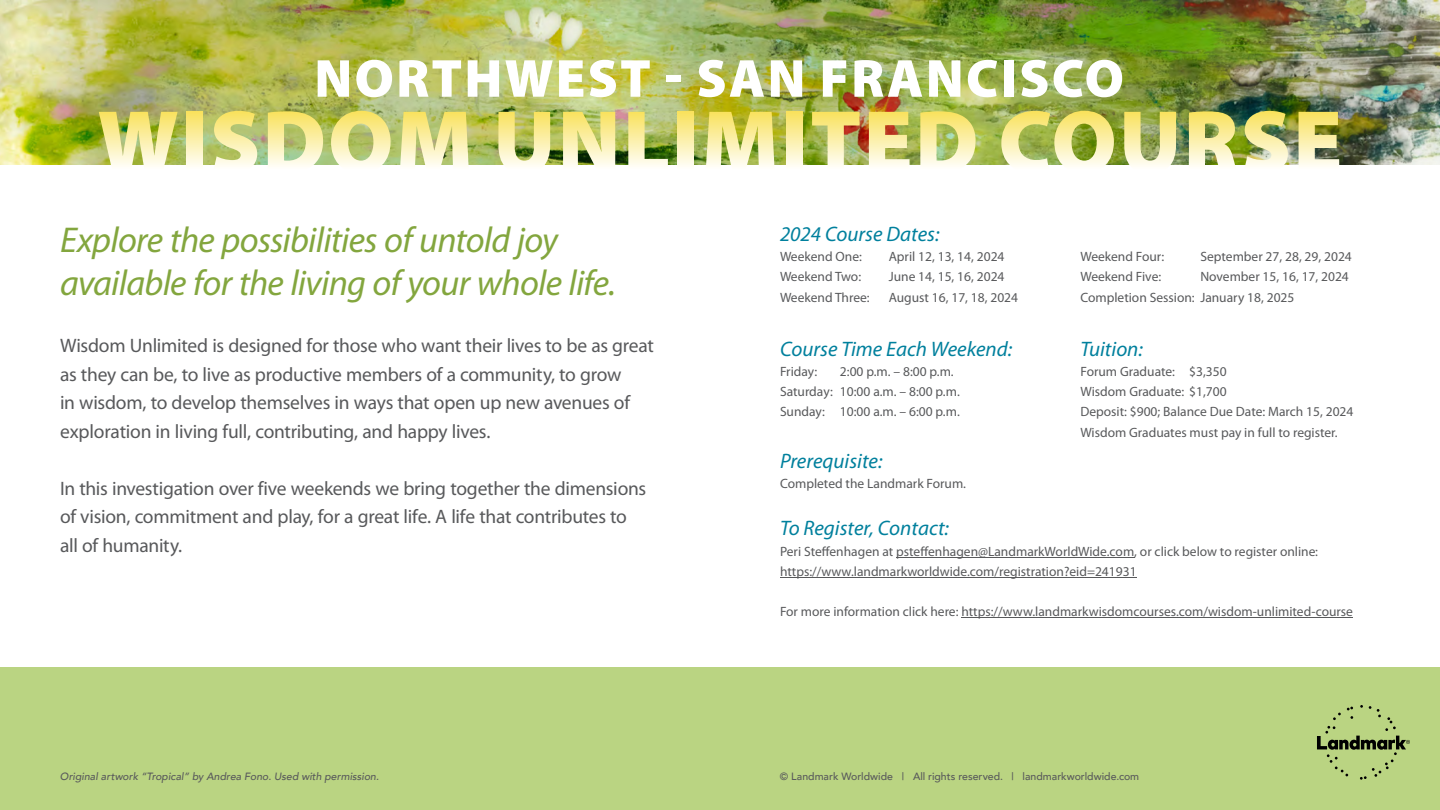
<style>
.page{position:relative;width:1440px;height:810px;background:#fff}
.page>*{position:absolute;margin:0;border:0;box-sizing:border-box;transform-origin:0 0}
.t1{font:900 54px "Myriad Pro";letter-spacing:.04em;color:#fff}
.t2{font:italic 36px/43.2px "Myriad Pro";letter-spacing:-.02em;color:#83a63e}
.t3{font:italic 21px "Myriad Pro";color:#00809d}
.t4{font:19.5px/28.5px "Myriad Pro";letter-spacing:-.015em;color:#58595b}
.t5{font:13.5px/20.2px "Myriad Pro";color:#58595b}
.t6{font:500 10.5px "Avenir";color:#58595b}
.t7{font:italic 500 10.5px "Avenir";color:#58595b}
</style>
<div class="page">
<div style="left:0;top:668px;width:1440px;height:142px;background:#bad482"></div>
<img style="left:0;top:0;width:1440px;height:165px">
<hr style="left:896px;top:557px;width:238px;height:1px;background:#58595b">
<hr style="left:780px;top:577px;width:357px;height:1px;background:#58595b">
<hr style="left:961px;top:617px;width:392px;height:1px;background:#58595b">
<svg style="left:99px;top:112px;width:79px;height:54px;background:#dbd987"></svg>
<div style="left:186px;top:112px;width:17px;height:60px;background:linear-gradient(to bottom,#f9e25e,#fff)"></div>
<svg style="left:214px;top:111px;width:43px;height:55px;background:#e0dd91"></svg>
<svg style="left:268px;top:111px;width:55px;height:55px;background:#e0df94"></svg>
<svg style="left:331px;top:111px;width:60px;height:55px;background:#dcdc90"></svg>
<svg style="left:400px;top:112px;width:69px;height:54px;background:#e7e299"></svg>
<svg style="left:498px;top:145px;width:52px;height:21px"></svg>
<svg style="left:563px;top:112px;width:52px;height:54px;background:#e2dd94"></svg>
<svg style="left:628px;top:112px;width:40px;height:54px;background:#c0c87f"></svg>
<div style="left:678px;top:112px;width:16px;height:60px;background:linear-gradient(to bottom,#f9e25e,#fff)"></div>
<svg style="left:706px;top:112px;width:69px;height:54px;background:#e2dd89"></svg>
<div style="left:787px;top:112px;width:16px;height:60px;background:linear-gradient(to bottom,#f9e25e,#fff)"></div>
<svg style="left:812px;top:112px;width:48px;height:54px;background:#cdc875"></svg>
<svg style="left:869px;top:112px;width:41px;height:54px;background:#e4d78b"></svg>
<svg style="left:920px;top:111px;width:56px;height:55px;background:#dede8f"></svg>
<svg style="left:1001px;top:111px;width:113px;height:55px;background:#cbce79"></svg>
<svg style="left:1124px;top:145px;width:52px;height:21px"></svg>
<svg style="left:1189px;top:111px;width:48px;height:55px;background:#d7d489"></svg>
<img style="left:1244px;top:111px;width:44px;height:55px">
<svg style="left:1299px;top:112px;width:40px;height:54px;background:#d2cb86"></svg>
<svg style="left:1317px;top:705px;width:93px;height:75px"></svg>
<h1 class="t1" style="left:314px;top:56px;width:811px">NORTHWEST - SAN FRANCISCO</h1>
<h2 class="t2" style="left:60px;top:221px;width:558px">Explore the possibilities of untold joy available for the living of your whole life.</h2>
<p class="t4" style="left:60px;top:333px;width:595px">Wisdom Unlimited is designed for those who want their lives to be as great as they can be, to live as productive members of a community, to grow<br>in wisdom, to develop themselves in ways that open up new avenues of exploration in living full, contributing, and happy lives.</p>
<h3 class="t4" style="left:60px;top:476px;width:588px">In this investigation over five weekends we bring together the dimensions of vision, commitment and play, for a great life. A life that contributes to all of humanity.</h3>
<h3 class="t3" style="left:780px;top:225px;width:161px">2024 Course Dates:</h3>
<p class="t5" style="left:780px;top:248px;width:83px">Weekend One:</p>
<p class="t5" style="left:889px;top:248px;width:117px">April 12, 13, 14, 2024</p>
<p class="t5" style="left:1080px;top:248px;width:85px">Weekend Four:</p>
<p class="t5" style="left:1200px;top:248px;width:153px">September 27, 28, 29, 2024</p>
<p class="t5" style="left:780px;top:268px;width:83px">Weekend Two:</p>
<p class="t5" style="left:889px;top:268px;width:117px">June 14, 15, 16, 2024</p>
<p class="t5" style="left:1080px;top:268px;width:82px">Weekend Five:</p>
<p class="t5" style="left:1200px;top:268px;width:150px">November 15, 16, 17, 2024</p>
<p class="t5" style="left:780px;top:288px;width:91px">Weekend Three:</p>
<p class="t5" style="left:889px;top:288px;width:131px">August 16, 17, 18, 2024</p>
<p class="t5" style="left:1080px;top:288px;width:216px">Completion Session: January 18, 2025</p>
<h3 class="t3" style="left:780px;top:340px;width:234px">Course Time Each Weekend:</h3>
<h3 class="t3" style="left:1080px;top:340px;width:64px">Tuition:</h3>
<p class="t5" style="left:780px;top:362px;width:39px">Friday:</p>
<p class="t5" style="left:1081px;top:362px;width:148px">Forum Graduate: $3,350</p>
<p class="t5" style="left:780px;top:362px;width:181px;text-indent:60px">2:00 p.m. – 8:00 p.m.<br>Saturday: 10:00 a.m. – 8:00 p.m.<br>Sunday: 10:00 a.m. – 6:00 p.m.</p>
<p class="t5" style="left:1081px;top:383px;width:148px">Wisdom Graduate: $1,700</p>
<p class="t5" style="left:1080px;top:403px;width:275px">Deposit: $900; Balance Due Date: March 15, 2024</p>
<h3 class="t3" style="left:780px;top:452px;width:104px">Prerequisite:</h3>
<p class="t5" style="left:780px;top:475px;width:188px">Completed the Landmark Forum.</p>
<p class="t5" style="left:1080px;top:423px;width:259px">Wisdom Graduates must pay in full to register.</p>
<h3 class="t3" style="left:780px;top:520px;width:171px">To Register, Contact:</h3>
<p class="t5" style="left:780px;top:542px;width:540px">Peri Steffenhagen at psteffenhagen@LandmarkWorldWide.com, or click below to register online: https://www.landmarkworldwide.com/registration?eid=241931</p>
<p class="t5" style="left:780px;top:603px;width:575px">For more information click here: https://www.landmarkwisdomcourses.com/wisdom-unlimited-course</p>
<p class="t7" style="left:60px;top:770px;width:321px">Original artwork “Tropical” by Andrea Fono. Used with permission.</p>
<p class="t6" style="left:780px;top:770px;width:361px">© Landmark Worldwide | All rights reserved. | landmarkworldwide.com</p>
</div>
